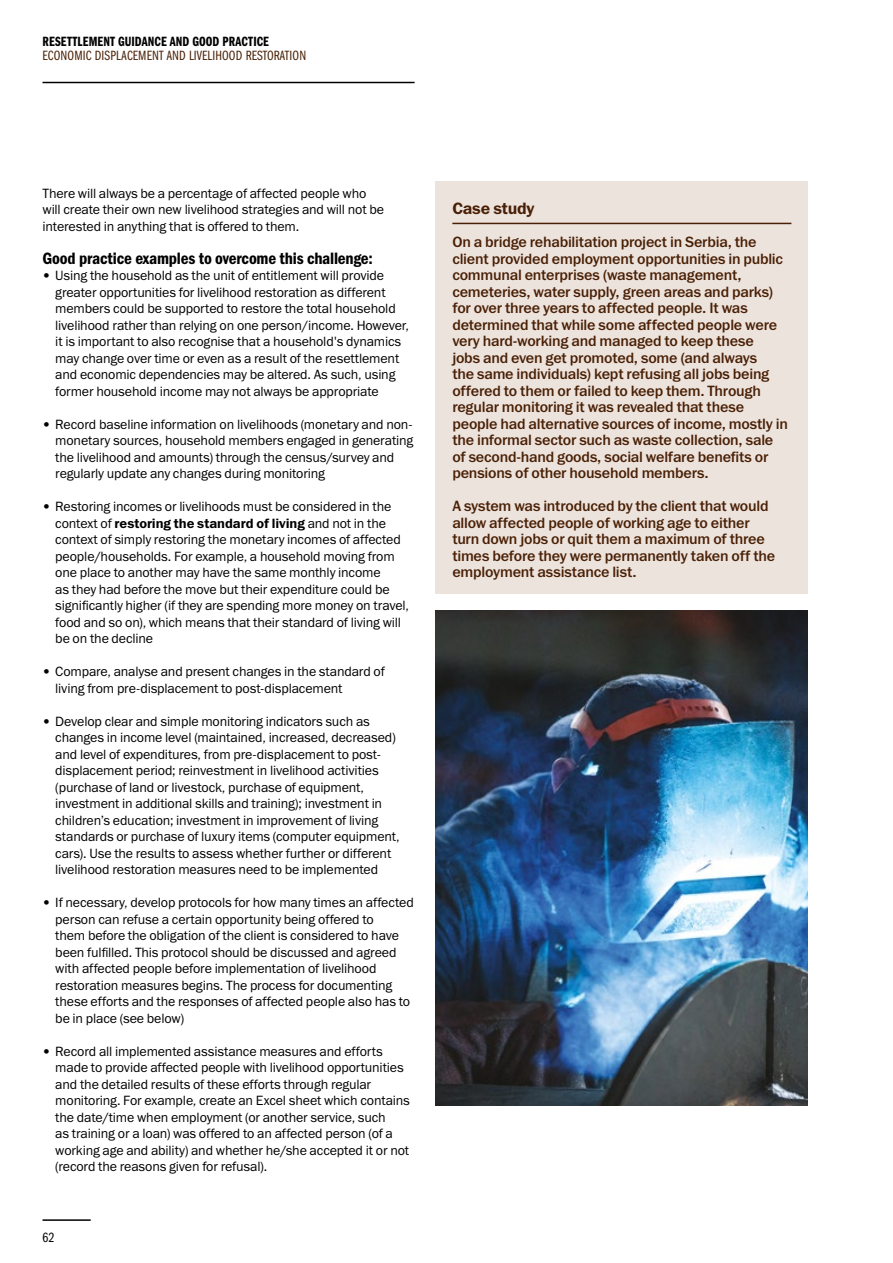
<style>
.page{position:relative;width:893px;height:1263px;background:#fff}
.page>*{position:absolute;margin:0;border:0;box-sizing:border-box;transform-origin:0 0}
.t1{font:16.5px "Franklin Gothic Demi Cond ITC";letter-spacing:-.01em;color:#000}
.t2{font:16.5px "Franklin Gothic Demi ITC";letter-spacing:-.015em;color:#492005}
.t3{font:15px/16.5px "Franklin Gothic Medium ITC";letter-spacing:-.015em;color:#492005}
.t4{font:13.5px/16.5px "Franklin Gothic Book ITC";letter-spacing:-.01em;color:#000}
.t5{font:13.5px "Franklin Gothic Demi ITC";letter-spacing:-.005em;color:#000}
.t6{font:13.5px "Franklin Gothic Book Cmp ITC";letter-spacing:.01em;color:#492005}
.t7{font:13.5px "Franklin Gothic Demi Cmp ITC";letter-spacing:.01em;color:#000}
.t8{font:13.5px "Franklin Gothic Book Cmp ITC";color:#000}
.s1{font-family:"Franklin Gothic Book ITC"}
</style>
<div class="page">
<hr style="left:43px;top:1219px;width:48px;height:2px;background:#000">
<hr style="left:43px;top:82px;width:372px;height:1px;background:#000">
<div style="left:436px;top:181px;width:372px;height:413px;background:#ede3dd"></div>
<hr style="left:452px;top:223px;width:339px;height:1px;background:#492005">
<img style="left:436px;top:611px;width:372px;height:494px">
<p class="t7" style="left:43px;top:34px;width:228px">RESETTLEMENT GUIDANCE AND GOOD PRACTICE</p>
<p class="t6" style="left:43px;top:48px;width:265px">ECONOMIC DISPLACEMENT AND LIVELIHOOD RESTORATION</p>
<p class="t4" style="left:43px;top:185px;width:343px">There will always be a percentage of affected people who will create their own new livelihood strategies and will not be interested in anything that is offered to them.</p>
<p class="t1" style="left:43px;top:249px;width:332px">Good practice examples to overcome this challenge:</p>
<p class="t4" style="left:55px;top:267px;width:355px;text-indent:-13px">• Using the household as the unit of entitlement will provide greater opportunities for livelihood restoration as different members could be supported to restore the total household livelihood rather than relying on one person/income. However, it is important to also recognise that a household's dynamics may change over time or even as a result of the resettlement and economic dependencies may be altered. As such, using former household income may not always be appropriate</p>
<p class="t4" style="left:55px;top:416px;width:360px;text-indent:-13px">• Record baseline information on livelihoods (monetary and non&shy;monetary sources, household members engaged in generating the livelihood and amounts) through the census/survey and regularly update any changes during monitoring</p>
<p class="t4" style="left:43px;top:498px;width:350px">• Restoring incomes or livelihoods must be considered in the</p>
<p class="t5" style="left:55px;top:515px;width:332px"><span class="s1">context of</span> restoring the standard of living <span class="s1">and not in the</span></p>
<p class="t4" style="left:55px;top:531px;width:355px">context of simply restoring the monetary incomes of affected people/households. For example, a household moving from one place to another may have the same monthly income<br>as they had before the move but their expenditure could be significantly higher (if they are spending more money on travel, food and so on), which means that their standard of living will be on the decline</p>
<p class="t4" style="left:55px;top:663px;width:331px;text-indent:-13px">• Compare, analyse and present changes in the standard of living from pre-displacement to post-displacement</p>
<p class="t4" style="left:55px;top:713px;width:346px;text-indent:-13px">• Develop clear and simple monitoring indicators such as changes in income level (maintained, increased, decreased) and level of expenditures, from pre-displacement to post&shy;displacement period; reinvestment in livelihood activities (purchase of land or livestock, purchase of equipment, investment in additional skills and training); investment in children’s education; investment in improvement of living standards or purchase of luxury items (computer equipment, cars). Use the results to assess whether further or different livelihood restoration measures need to be implemented</p>
<p class="t4" style="left:55px;top:894px;width:360px;text-indent:-13px">• If necessary, develop protocols for how many times an affected person can refuse a certain opportunity being offered to<br>them before the obligation of the client is considered to have been fulfilled. This protocol should be discussed and agreed with affected people before implementation of livelihood restoration measures begins. The process for documenting these efforts and the responses of affected people also has to be in place (see below)</p>
<p class="t4" style="left:55px;top:1043px;width:356px;text-indent:-13px">• Record all implemented assistance measures and efforts made to provide affected people with livelihood opportunities and the detailed results of these efforts through regular monitoring. For example, create an Excel sheet which contains the date/time when employment (or another service, such<br>as training or a loan) was offered to an affected person (of a working age and ability) and whether he/she accepted it or not (record the reasons given for refusal).</p>
<p class="t8" style="left:43px;top:1230px;width:13px">62</p>
<p class="t2" style="left:452px;top:199px;width:84px">Case study</p>
<p class="t3" style="left:452px;top:234px;width:337px">On a bridge rehabilitation project in Serbia, the client provided employment opportunities in public communal enterprises (waste management, cemeteries, water supply, green areas and parks) for over three years to affected people. It was determined that while some affected people were very hard-working and managed to keep these<br>jobs and even get promoted, some (and always<br>the same individuals) kept refusing all jobs being offered to them or failed to keep them. Through regular monitoring it was revealed that these people had alternative sources of income, mostly in the informal sector such as waste collection, sale of second-hand goods, social welfare benefits or pensions of other household members.</p>
<p class="t3" style="left:452px;top:498px;width:324px">A system was introduced by the client that would allow affected people of working age to either turn down jobs or quit them a maximum of three times before they were permanently taken off the employment assistance list.</p>
</div>
